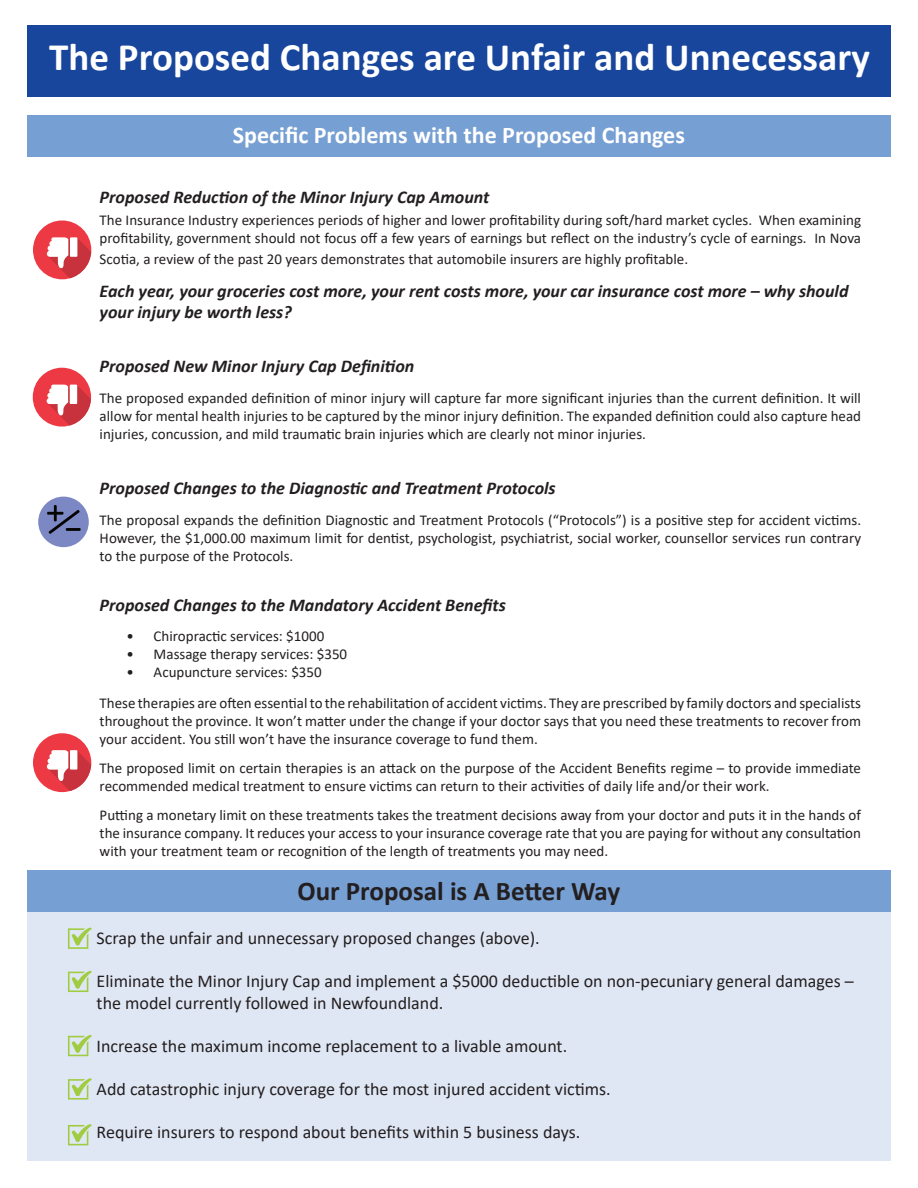
<style>
.page{position:relative;width:918px;height:1188px;background:#fff}
.page>*{position:absolute;margin:0;border:0;box-sizing:border-box;transform-origin:0 0}
.t1{font:700 39px "Calibri";color:#fff}
.t2{font:700 27px "Calibri";color:#231f20}
.t3{font:700 24px "Calibri";color:#fff}
.t4{font:18px/21.6px "Calibri";color:#231f20}
.t5{font:italic 700 18px/21.6px "Calibri";color:#231f20}
.t6{font:15px/18px "Calibri";color:#231f20}
</style>
<div class="page">
<div style="left:27px;top:912px;width:864px;height:249px;background:#e0e7f4"></div>
<div style="left:27px;top:116px;width:864px;height:41px;background:#769fd3"></div>
<div style="left:27px;top:26px;width:864px;height:71px;background:#18469d"></div>
<div style="left:33px;top:220px;width:58px;height:59px;background:#ed3944;border-radius:50%"></div>
<svg style="left:47px;top:237px;width:44px;height:41px"></svg>
<div style="left:70px;top:237px;width:7px;height:20px;background:#fff"></div>
<div style="left:33px;top:368px;width:58px;height:59px;background:#ed3944;border-radius:50%"></div>
<svg style="left:47px;top:385px;width:44px;height:41px"></svg>
<div style="left:70px;top:385px;width:7px;height:19px;background:#fff"></div>
<div style="left:38px;top:497px;width:51px;height:50px;background:#7c88c3;border-radius:50%"></div>
<hr style="left:47px;top:512px;width:17px;height:3px;background:#040503">
<hr style="left:54px;top:505px;width:3px;height:16px;background:#040503">
<hr style="left:66px;top:528px;width:15px;height:3px;background:#040503">
<svg style="left:49px;top:510px;width:31px;height:24px"></svg>
<div style="left:33px;top:733px;width:58px;height:59px;background:#ed3944;border-radius:50%"></div>
<svg style="left:47px;top:750px;width:44px;height:41px"></svg>
<div style="left:70px;top:750px;width:7px;height:20px;background:#fff"></div>
<div style="left:27px;top:871px;width:864px;height:41px;background:#769fd3"></div>
<svg style="left:68px;top:928px;width:24px;height:21px"></svg>
<svg style="left:68px;top:971px;width:24px;height:21px"></svg>
<svg style="left:68px;top:1035px;width:24px;height:21px"></svg>
<svg style="left:68px;top:1078px;width:24px;height:22px"></svg>
<svg style="left:68px;top:1124px;width:24px;height:21px"></svg>
<h1 class="t1" style="left:49px;top:29px;width:822px">The Proposed Changes are Unfair and Unnecessary</h1>
<h3 class="t3" style="left:233px;top:118px;width:454px">Specific Problems with the Proposed Changes</h3>
<p class="t5" style="left:100px;top:185px;width:391px">Proposed Reduction of the Minor Injury Cap Amount</p>
<p class="t6" style="left:100px;top:210px;width:763px">The Insurance Industry experiences periods of higher and lower profitability during soft/hard market cycles. When examining profitability, government should not focus off a few years of earnings but reflect on the industry’s cycle of earnings. In Nova</p>
<p class="t6" style="left:100px;top:250px;width:590px">Scotia, a review of the past 20 years demonstrates that automobile insurers are highly profitable.</p>
<p class="t5" style="left:100px;top:279px;width:750px">Each year, your groceries cost more, your rent costs more, your car insurance cost more – why should your injury be worth less?</p>
<p class="t5" style="left:100px;top:355px;width:316px">Proposed New Minor Injury Cap Definition</p>
<p class="t6" style="left:100px;top:389px;width:763px;text-align:justify">The proposed expanded definition of minor injury will capture far more significant injuries than the current definition. It will allow for mental health injuries to be captured by the minor injury definition. The expanded definition could also capture head injuries, concussion, and mild traumatic brain injuries which are clearly not minor injuries.</p>
<p class="t5" style="left:100px;top:477px;width:458px">Proposed Changes to the Diagnostic and Treatment Protocols</p>
<p class="t6" style="left:100px;top:511px;width:763px;text-align:justify">The proposal expands the definition Diagnostic and Treatment Protocols (“Protocols”) is a positive step for accident victims.<br>However, the $1,000.00 maximum limit for dentist, psychologist, psychiatrist, social worker, counsellor services run contrary to the purpose of the Protocols.</p>
<p class="t5" style="left:100px;top:594px;width:408px">Proposed Changes to the Mandatory Accident Benefits</p>
<p class="t6" style="left:127px;top:626px;width:199px">• Chiropractic services: $1000</p>
<p class="t6" style="left:127px;top:644px;width:222px">• Massage therapy services: $350</p>
<p class="t6" style="left:100px;top:656px;width:763px;line-height:31.5px;text-indent:27px">• Acupuncture services: $350<br>These therapies are often essential to the rehabilitation of accident victims. They are prescribed by family doctors and specialists</p>
<p class="t6" style="left:100px;top:712px;width:763px">throughout the province. It won’t matter under the change if your doctor says that you need these treatments to recover from your accident. You still won’t have the insurance coverage to fund them.</p>
<p class="t6" style="left:100px;top:759px;width:763px">The proposed limit on certain therapies is an attack on the purpose of the Accident Benefits regime – to provide immediate recommended medical treatment to ensure victims can return to their activities of daily life and/or their work.</p>
<p class="t6" style="left:100px;top:806px;width:763px;text-align:justify">Putting a monetary limit on these treatments takes the treatment decisions away from your doctor and puts it in the hands of the insurance company. It reduces your access to your insurance coverage rate that you are paying for without any consultation with your treatment team or recognition of the length of treatments you may need.</p>
<h2 class="t2" style="left:298px;top:872px;width:324px">Our Proposal is A Better Way</h2>
<p class="t4" style="left:97px;top:927px;width:445px">Scrap the unfair and unnecessary proposed changes (above).</p>
<p class="t4" style="left:97px;top:970px;width:759px">Eliminate the Minor Injury Cap and implement a $5000 deductible on non-pecuniary general damages – the model currently followed in Newfoundland.</p>
<p class="t4" style="left:97px;top:1035px;width:472px">Increase the maximum income replacement to a livable amount.</p>
<p class="t4" style="left:97px;top:1078px;width:516px">Add catastrophic injury coverage for the most injured accident victims.</p>
<p class="t4" style="left:97px;top:1121px;width:485px">Require insurers to respond about benefits within 5 business days.</p>
</div>
